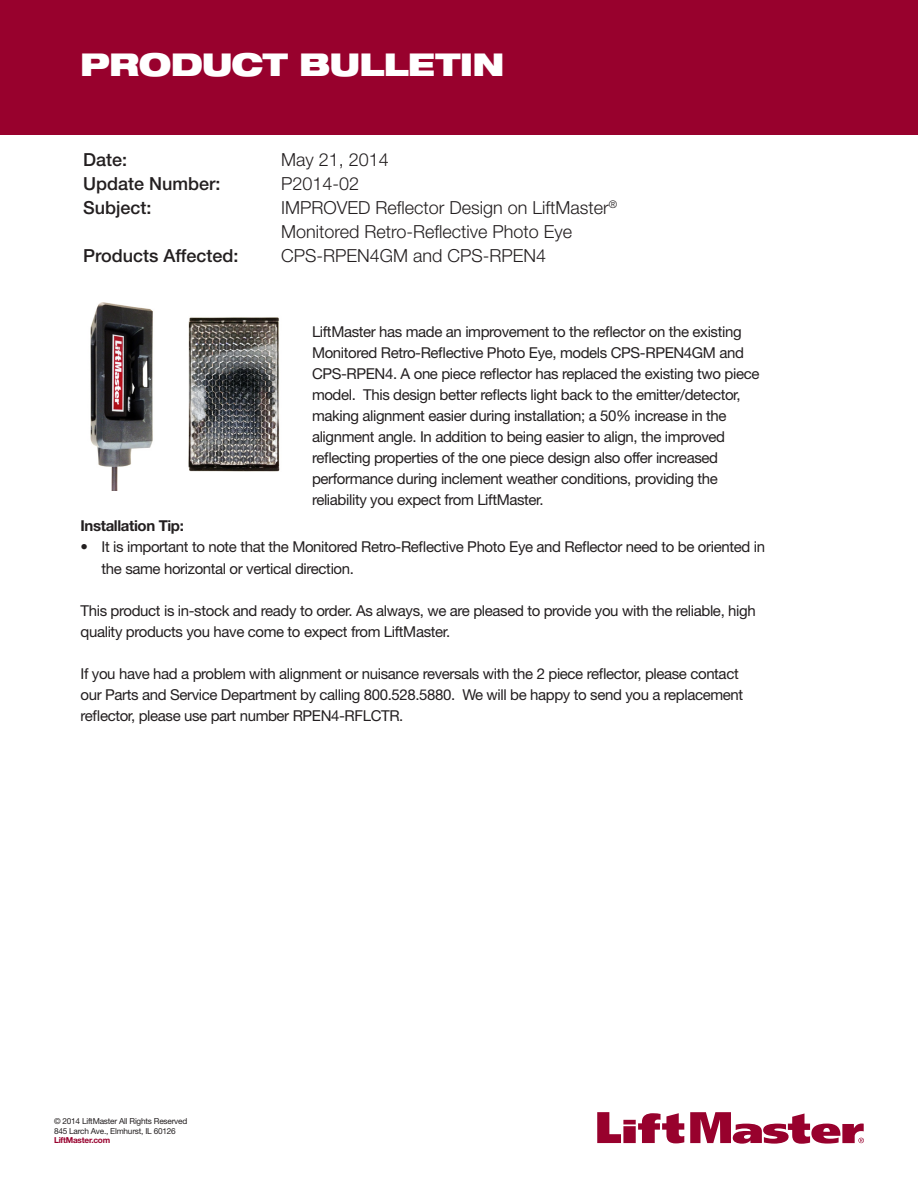
<style>
.page{position:relative;width:918px;height:1188px;background:#fff}
.page>*{position:absolute;margin:0;border:0;box-sizing:border-box;transform-origin:0 0}
.t1{font:900 expanded 31.5px "Helvetica Neue LT Std";letter-spacing:-.025em;color:#fff}
.t2{font:300 18px/24px "Helvetica Neue LT Std";color:#231f20}
.t3{font:500 18px "Helvetica Neue LT Std";color:#231f20}
.t4{font:15px/21px "Helvetica Neue LT Std";letter-spacing:-.025em;color:#231f20}
.t5{font:700 15px "Helvetica Neue LT Std";letter-spacing:-.025em;color:#231f20}
.t6{font:8.25px "Helvetica Neue LT Std";letter-spacing:-.025em;color:#231f20}
.t7{font:700 8.25px "Helvetica Neue LT Std";letter-spacing:-.025em;color:#98012d}
</style>
<div class="page">
<div style="left:0;top:0;width:918px;height:135px;background:#98012d"></div>
<svg style="left:597px;top:1112px;width:87px;height:31px"></svg>
<svg style="left:690px;top:1112px;width:174px;height:32px"></svg>
<img style="left:90px;top:302px;width:63px;height:188px">
<img style="left:188px;top:317px;width:92px;height:155px">
<p class="t1" style="left:80px;top:45px;width:426px">PRODUCT BULLETIN</p>
<p class="t3" style="left:83px;top:149px;width:46px">Date:</p>
<p class="t2" style="left:281px;top:147px;width:109px">May 21, 2014</p>
<p class="t3" style="left:83px;top:173px;width:139px">Update Number:</p>
<p class="t2" style="left:281px;top:171px;width:80px">P2014-02</p>
<p class="t3" style="left:83px;top:197px;width:70px">Subject:</p>
<p class="t2" style="left:281px;top:195px;width:338px">IMPROVED Reflector Design on LiftMaster<sup>®<br></sup>Monitored Retro-Reflective Photo Eye</p>
<p class="t3" style="left:83px;top:245px;width:157px">Products Affected:</p>
<p class="t2" style="left:281px;top:243px;width:267px">CPS-RPEN4GM and CPS-RPEN4</p>
<p class="t4" style="left:312px;top:321px;width:433px">LiftMaster has made an improvement to the reflector on the existing<br>Monitored Retro-Reflective Photo Eye, models CPS-RPEN4GM and</p>
<p class="t4" style="left:312px;top:363px;width:449px">CPS-RPEN4. A one piece reflector has replaced the existing two piece model. This design better reflects light back to the emitter/detector, making alignment easier during installation; a 50% increase in the alignment angle. In addition to being easier to align, the improved reflecting properties of the one piece design also offer increased performance during inclement weather conditions, providing the reliability you expect from LiftMaster.</p>
<p class="t5" style="left:81px;top:516px;width:105px">Installation Tip:</p>
<p class="t4" style="left:102px;top:536px;width:665px;line-height:21.6px;text-indent:-21px">• It is important to note that the Monitored Retro-Reflective Photo Eye and Reflector need to be oriented in the same horizontal or vertical direction.</p>
<p class="t4" style="left:81px;top:600px;width:677px">This product is in-stock and ready to order. As always, we are pleased to provide you with the reliable, high quality products you have come to expect from LiftMaster.</p>
<p class="t4" style="left:81px;top:663px;width:664px">If you have had a problem with alignment or nuisance reversals with the 2 piece reflector, please contact our Parts and Service Department by calling 800.528.5880. We will be happy to send you a replacement reflector, please use part number RPEN4-RFLCTR.</p>
<p class="t6" style="left:54px;top:1116px;width:135px">© 2014 LiftMaster All Rights Reserved</p>
<p class="t6" style="left:54px;top:1126px;width:123px">845 Larch Ave., Elmhurst, IL 60126</p>
<p class="t7" style="left:54px;top:1135px;width:58px">LiftMaster.com</p>
</div>
